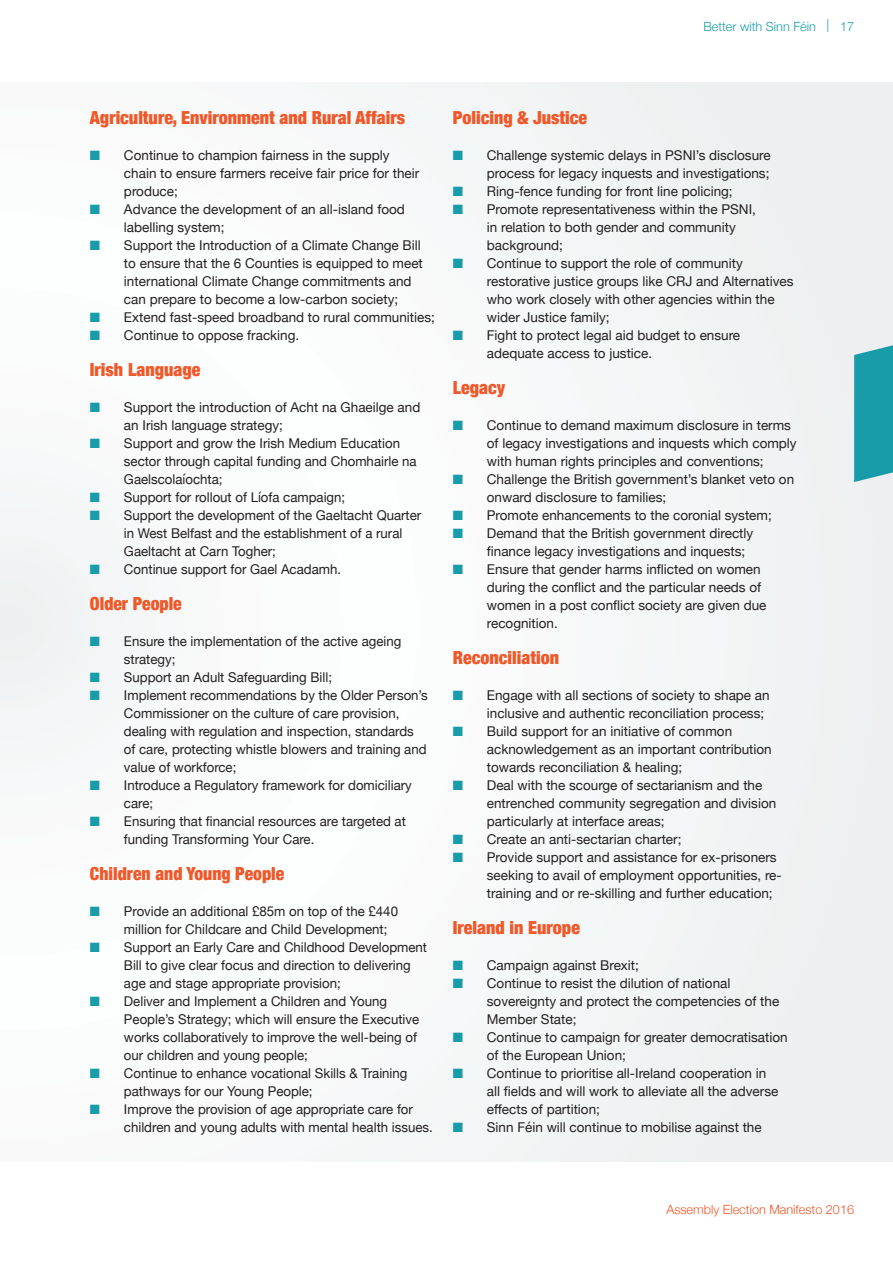
<style>
.page{position:relative;width:893px;height:1263px;background:#fff}
.page>*{position:absolute;margin:0;border:0;box-sizing:border-box;transform-origin:0 0}
.t1{font:900 condensed 18px "Helvetica Neue";color:#ef5829}
.t2{font:13.5px/18px "Helvetica Neue";color:#231f20}
.t3{font:300 12.75px "Helvetica Neue";color:#ef5829}
.t4{font:300 12.75px "Helvetica Neue";color:#189ca9}
.s1{color:#189ca9}
</style>
<div class="page">
<div style="left:0;top:82px;width:893px;height:1080px;background:#f6f8f9"></div>
<svg style="left:854px;top:345px;width:39px;height:137px;background:#28a2ae"></svg>
<p class="t4" style="left:703px;top:17px;width:152px">Better with Sinn Féin | 17</p>
<h1 class="t1" style="left:90px;top:103px;width:317px">Agriculture, Environment and Rural Affairs</h1>
<p class="t2" style="left:124px;top:147px;width:297px;text-indent:-34px"><span class="s1">■</span> Continue to champion fairness in the supply chain to ensure farmers receive fair price for their produce;</p>
<p class="t2" style="left:124px;top:201px;width:282px;text-indent:-34px"><span class="s1">■</span> Advance the development of an all-island food labelling system;</p>
<p class="t2" style="left:124px;top:237px;width:300px;text-indent:-34px"><span class="s1">■</span> Support the Introduction of a Climate Change Bill to ensure that the 6 Counties is equipped to meet international Climate Change commitments and can prepare to become a low-carbon society;</p>
<p class="t2" style="left:90px;top:309px;width:346px"><span class="s1">■</span> Extend fast-speed broadband to rural communities;</p>
<p class="t2" style="left:90px;top:327px;width:211px"><span class="s1">■</span> Continue to oppose fracking.</p>
<h1 class="t1" style="left:90px;top:355px;width:112px">Irish Language</h1>
<p class="t2" style="left:124px;top:399px;width:298px;text-indent:-34px"><span class="s1">■</span> Support the introduction of Acht na Ghaeilge and an Irish language strategy;</p>
<p class="t2" style="left:124px;top:435px;width:294px;text-indent:-34px"><span class="s1">■</span> Support and grow the Irish Medium Education sector through capital funding and Chomhairle na<br>Gaelscolaíochta;</p>
<p class="t2" style="left:90px;top:489px;width:257px"><span class="s1">■</span> Support for rollout of Líofa campaign;</p>
<p class="t2" style="left:124px;top:507px;width:299px;text-indent:-34px"><span class="s1">■</span> Support the development of the Gaeltacht Quarter in West Belfast and the establishment of a rural<br>Gaeltacht at Carn Togher;</p>
<p class="t2" style="left:90px;top:561px;width:253px"><span class="s1">■</span> Continue support for Gael Acadamh.</p>
<h1 class="t1" style="left:90px;top:589px;width:93px">Older People</h1>
<p class="t2" style="left:124px;top:633px;width:279px;text-indent:-34px"><span class="s1">■</span> Ensure the implementation of the active ageing strategy;</p>
<p class="t2" style="left:90px;top:669px;width:244px"><span class="s1">■</span> Support an Adult Safeguarding Bill;</p>
<p class="t2" style="left:124px;top:687px;width:305px;text-indent:-34px"><span class="s1">■</span> Implement recommendations by the Older Person’s Commissioner on the culture of care provision, dealing with regulation and inspection, standards of care, protecting whistle blowers and training and value of workforce;</p>
<p class="t2" style="left:124px;top:777px;width:289px;text-indent:-34px"><span class="s1">■</span> Introduce a Regulatory framework for domiciliary care;</p>
<p class="t2" style="left:124px;top:813px;width:283px;text-indent:-34px"><span class="s1">■</span> Ensuring that financial resources are targeted at funding Transforming Your Care.</p>
<h1 class="t1" style="left:90px;top:859px;width:196px">Children and Young People</h1>
<p class="t2" style="left:124px;top:903px;width:276px;text-indent:-34px"><span class="s1">■</span> Provide an additional £85m on top of the £440 million for Childcare and Child Development;</p>
<p class="t2" style="left:124px;top:939px;width:305px;text-indent:-34px"><span class="s1">■</span> Support an Early Care and Childhood Development<br>Bill to give clear focus and direction to delivering age and stage appropriate provision;</p>
<p class="t2" style="left:124px;top:993px;width:297px;text-indent:-34px"><span class="s1">■</span> Deliver and Implement a Children and Young People’s Strategy; which will ensure the Executive works collaboratively to improve the well-being of our children and young people;</p>
<p class="t2" style="left:124px;top:1065px;width:285px;text-indent:-34px"><span class="s1">■</span> Continue to enhance vocational Skills &amp; Training pathways for our Young People;</p>
<p class="t2" style="left:124px;top:1101px;width:310px;text-indent:-34px"><span class="s1">■</span> Improve the provision of age appropriate care for children and young adults with mental health issues.</p>
<h1 class="t1" style="left:453px;top:103px;width:136px">Policing &amp; Justice</h1>
<p class="t2" style="left:453px;top:147px;width:319px;text-align:right"><span class="s1">■</span> Challenge systemic delays in PSNI’s disclosure process for legacy inquests and investigations;</p>
<p class="t2" style="left:453px;top:183px;width:281px"><span class="s1">■</span> Ring-fence funding for front line policing;</p>
<p class="t2" style="left:487px;top:201px;width:271px;text-indent:-34px"><span class="s1">■</span> Promote representativeness within the PSNI, in relation to both gender and community background;</p>
<p class="t2" style="left:487px;top:255px;width:308px;text-indent:-34px"><span class="s1">■</span> Continue to support the role of community restorative justice groups like CRJ and Alternatives who work closely with other agencies within the wider Justice family;</p>
<p class="t2" style="left:487px;top:327px;width:255px;text-indent:-34px"><span class="s1">■</span> Fight to protect legal aid budget to ensure adequate access to justice.</p>
<h1 class="t1" style="left:453px;top:373px;width:54px">Legacy</h1>
<p class="t2" style="left:487px;top:417px;width:311px;text-indent:-34px"><span class="s1">■</span> Continue to demand maximum disclosure in terms of legacy investigations and inquests which comply with human rights principles and conventions;</p>
<p class="t2" style="left:487px;top:471px;width:309px;text-indent:-34px"><span class="s1">■</span> Challenge the British government’s blanket veto on onward disclosure to families;</p>
<p class="t2" style="left:453px;top:507px;width:320px"><span class="s1">■</span> Promote enhancements to the coronial system;</p>
<p class="t2" style="left:487px;top:525px;width:268px;text-indent:-34px"><span class="s1">■</span> Demand that the British government directly finance legacy investigations and inquests;</p>
<p class="t2" style="left:487px;top:561px;width:281px;text-indent:-34px"><span class="s1">■</span> Ensure that gender harms inflicted on women during the conflict and the particular needs of women in a post conflict society are given due recognition.</p>
<h1 class="t1" style="left:453px;top:643px;width:108px">Reconciliation</h1>
<p class="t2" style="left:487px;top:687px;width:284px;text-indent:-34px"><span class="s1">■</span> Engage with all sections of society to shape an inclusive and authentic reconciliation process;</p>
<p class="t2" style="left:487px;top:723px;width:286px;text-indent:-34px"><span class="s1">■</span> Build support for an initiative of common acknowledgement as an important contribution towards reconciliation &amp; healing;</p>
<p class="t2" style="left:487px;top:777px;width:291px;text-indent:-34px"><span class="s1">■</span> Deal with the scourge of sectarianism and the entrenched community segregation and division particularly at interface areas;</p>
<p class="t2" style="left:453px;top:831px;width:230px"><span class="s1">■</span> Create an anti-sectarian charter;</p>
<p class="t2" style="left:487px;top:849px;width:296px;text-indent:-34px"><span class="s1">■</span> Provide support and assistance for ex-prisoners seeking to avail of employment opportunities, re&shy;training and or re-skilling and further education;</p>
<h1 class="t1" style="left:453px;top:913px;width:129px">Ireland in Europe</h1>
<p class="t2" style="left:453px;top:957px;width:188px"><span class="s1">■</span> Campaign against Brexit;</p>
<p class="t2" style="left:487px;top:975px;width:294px;text-indent:-34px"><span class="s1">■</span> Continue to resist the dilution of national sovereignty and protect the competencies of the<br>Member State;</p>
<p class="t2" style="left:487px;top:1029px;width:302px;text-indent:-34px"><span class="s1">■</span> Continue to campaign for greater democratisation of the European Union;</p>
<p class="t2" style="left:487px;top:1065px;width:293px;text-indent:-34px"><span class="s1">■</span> Continue to prioritise all-Ireland cooperation in all fields and will work to alleviate all the adverse effects of partition;</p>
<p class="t2" style="left:453px;top:1119px;width:310px"><span class="s1">■</span> Sinn Féin will continue to mobilise against the</p>
<p class="t3" style="left:666px;top:1199px;width:189px">Assembly Election Manifesto 2016</p>
</div>
